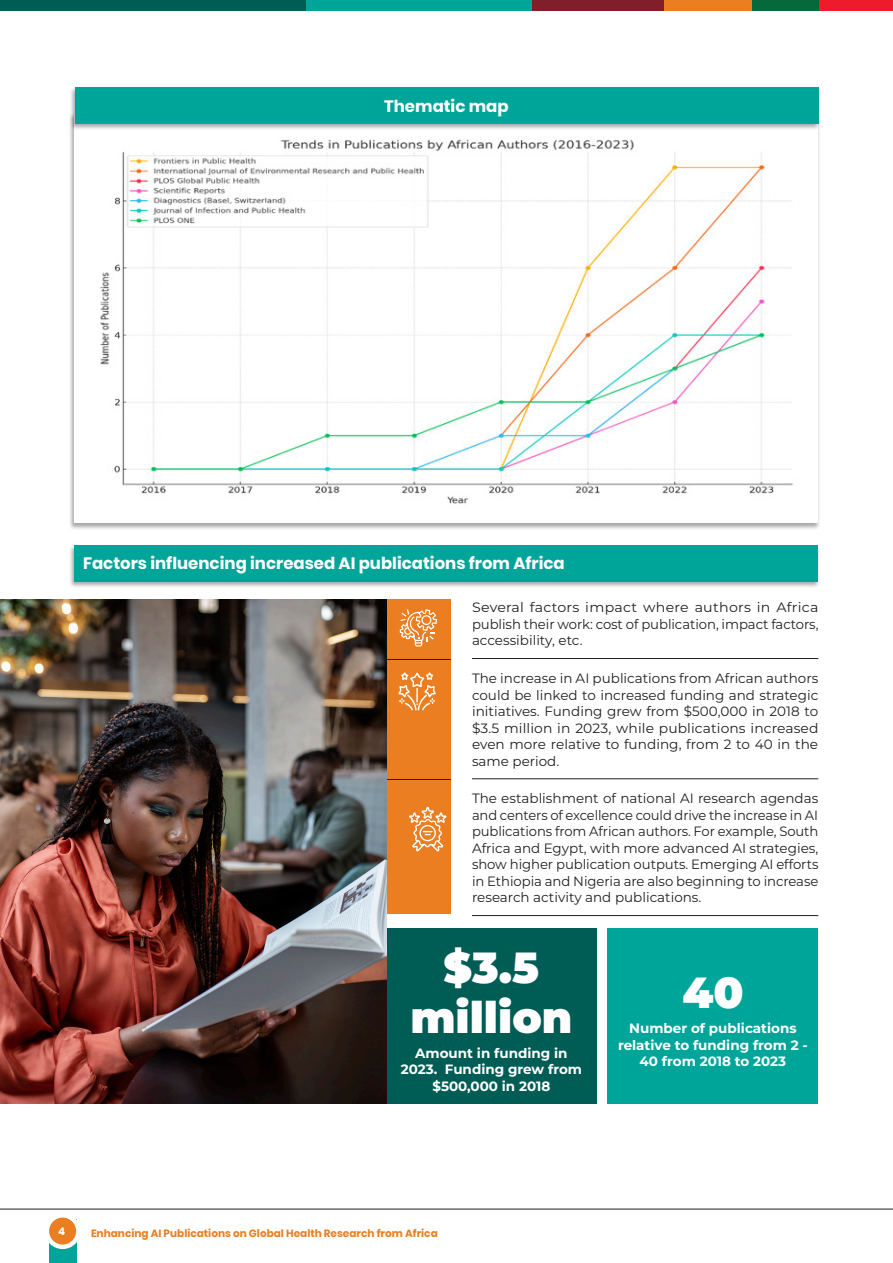
<style>
.page{position:relative;width:893px;height:1263px;background:#fff}
.page>*{position:absolute;margin:0;border:0;box-sizing:border-box;transform-origin:0 0}
.List_Paragraph{font:900 43.5px/49.5px "Montserrat";color:#fff;text-align:center}
.t1{font:700 16.5px "Poppins";color:#fff}
.List_Paragraph-2{font:13.5px/16.5px "Montserrat";color:#231f20;text-align:justify}
.List_Paragraph-3{font:700 13.5px/16.5px "Montserrat";color:#fff;text-align:center}
.List_Paragraph-4{font:13.5px/16.5px "Montserrat";color:#231f20;text-align:justify;scale:1.05 1}
.t2{font:700 10.5px "Poppins";color:#ea7e20}
.t3{font:700 10.5px "Poppins";color:#fff}
</style>
<div class="page">
<div style="left:49px;top:1219px;width:28px;height:44px;background:#00a59a"></div>
<svg style="left:47px;top:1215px;width:31px;height:32px"></svg>
<div style="left:45px;top:1213px;width:36px;height:36px;border:4px solid #fff;border-radius:50%"></div>
<hr style="left:0;top:1209px;width:893px;height:1px;background:#231f20">
<div style="left:819px;top:0;width:74px;height:11px;background:#ee1b2d"></div>
<div style="left:752px;top:0;width:67px;height:11px;background:#05693c"></div>
<div style="left:663px;top:0;width:89px;height:11px;background:#ea7e20"></div>
<div style="left:532px;top:0;width:131px;height:11px;background:#801f29"></div>
<div style="left:306px;top:0;width:226px;height:11px;background:#00a59a"></div>
<div style="left:0;top:0;width:306px;height:11px;background:#005d55"></div>
<div style="left:69px;top:112px;width:752px;height:419px;background:#231f20;opacity:.4"></div>
<div style="left:75px;top:113px;width:743px;height:410px;background:#fff"></div>
<div style="left:69px;top:86px;width:752px;height:45px;background:#231f20;opacity:.4"></div>
<div style="left:75px;top:87px;width:743px;height:36px;background:#00a59a"></div>
<div style="left:69px;top:544px;width:752px;height:44px;background:#231f20;opacity:.4"></div>
<div style="left:75px;top:545px;width:743px;height:36px;background:#00a59a"></div>
<img style="left:100px;top:139px;width:693px;height:365px">
<div style="left:386px;top:599px;width:65px;height:315px;background:#ea7e20"></div>
<hr style="left:386px;top:659px;width:65px;height:1px;background:#231f20">
<hr style="left:386px;top:779px;width:65px;height:1px;background:#231f20">
<svg style="left:409px;top:807px;width:37px;height:44px"></svg>
<svg style="left:398px;top:672px;width:38px;height:38px"></svg>
<svg style="left:400px;top:609px;width:37px;height:37px"></svg>
<hr style="left:472px;top:658px;width:346px;height:1px;background:#231f20">
<hr style="left:472px;top:778px;width:346px;height:1px;background:#231f20">
<hr style="left:472px;top:915px;width:346px;height:1px;background:#231f20">
<div style="left:386px;top:928px;width:211px;height:175px;background:#005d55"></div>
<div style="left:607px;top:928px;width:211px;height:175px;background:#00a59a"></div>
<img style="left:0;top:599px;width:386px;height:504px">
<p class="t1" style="left:384px;top:96px;width:126px">Thematic map</p>
<p class="t1" style="left:83px;top:554px;width:483px">Factors influencing increased AI publications from Africa</p>
<p class="List_Paragraph-4" style="left:472px;top:599px;width:331px">Several factors impact where authors in Africa publish their work: cost of publication, impact factors, accessibility, etc.</p>
<p class="List_Paragraph-2" style="left:472px;top:670px;width:348px">The increase in AI publications from African authors could be linked to increased funding and strategic initiatives. Funding grew from $500,000 in 2018 to $3.5 million in 2023, while publications increased even more relative to funding, from 2 to 40 in the same period.</p>
<p class="List_Paragraph-2" style="left:472px;top:790px;width:348px">The establishment of national AI research agendas and centers of excellence could drive the increase in AI publications from African authors. For example, South Africa and Egypt, with more advanced AI strategies, show higher publication outputs. Emerging AI efforts in Ethiopia and Nigeria are also beginning to increase research activity and publications.</p>
<p class="List_Paragraph" style="left:410px;top:940px;width:163px">$3.5 million</p>
<p class="List_Paragraph-3" style="left:401px;top:1044px;width:183px">Amount in funding in<br>2023. Funding grew from $500,000 in 2018</p>
<p class="List_Paragraph" style="left:682px;top:965px;width:63px">40</p>
<p class="List_Paragraph-3" style="left:618px;top:1019px;width:191px">Number of publications relative to funding from 2 -<br>40 from 2018 to 2023</p>
<p class="t3" style="left:58px;top:1225px;width:9px">4</p>
<p class="t2" style="left:91px;top:1227px;width:348px">Enhancing AI Publications on Global Health Research from Africa</p>
</div>
